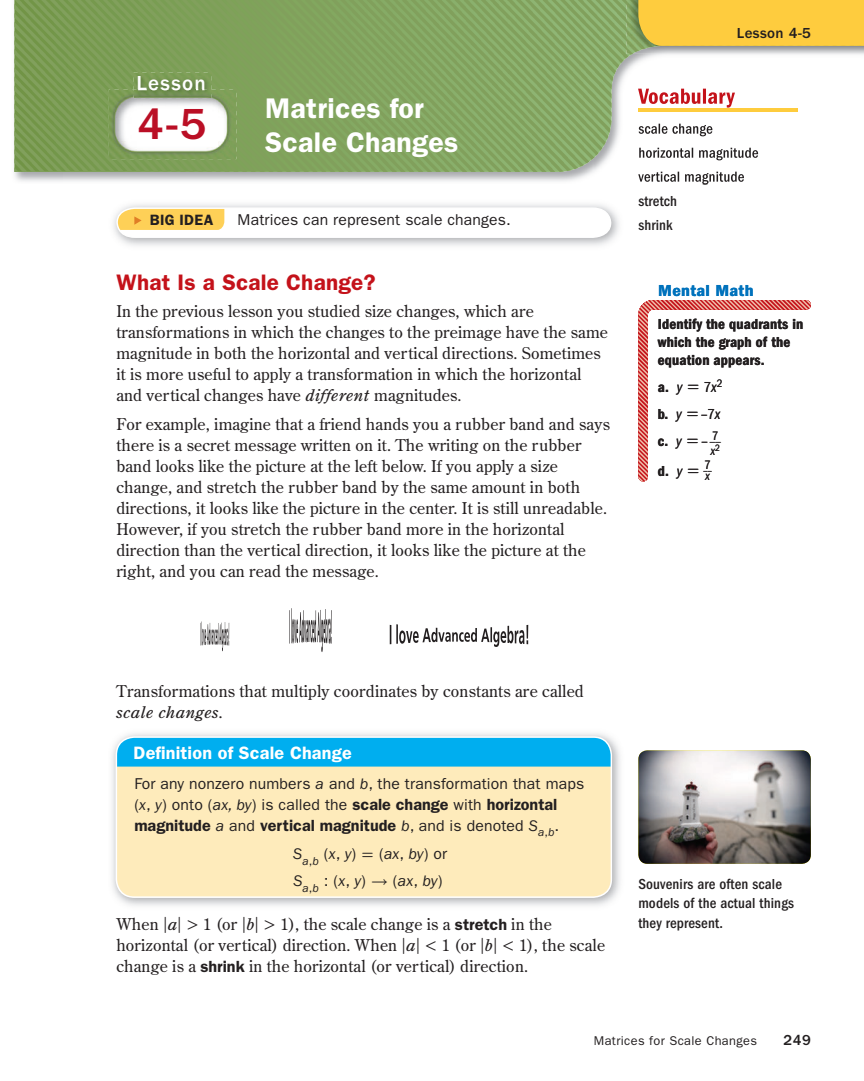
<style>
.page{position:relative;width:864px;height:1081px;background:#fff}
.page>*{position:absolute;margin:0;border:0;box-sizing:border-box;transform-origin:0 0}
.t1{font:500 45px "ITC Franklin Gothic Std";color:#ba0f25}
.t2{font:600 28.5px/34.5px "ITC Franklin Gothic Std";letter-spacing:.01em;color:#fff}
.t3{font:600 22.5px "ITC Franklin Gothic Std";letter-spacing:.01em;color:#c4121a}
.t4{font:500 21px "ITC Franklin Gothic Std";letter-spacing:.06em;color:#fff}
.t5{font:600 18px "ITC Franklin Gothic Std";letter-spacing:.01em;color:#fff}
.t6{font:16.5px "ITC Franklin Gothic Std Dm Cd";letter-spacing:.02em;color:#0072bc;scale:1.12 1}
.t7{font:16.2px/21px "Century Old Style Std";letter-spacing:.01em;color:#231f20}
.t8{font:600 16.2px "ITC Franklin Gothic Std";color:#231f20}
.t9{font:15.75px/21px "ITC Franklin Gothic Std";letter-spacing:.01em;color:#231f20}
.t10{font:15px/18px "ITC Franklin Gothic Std Dm Cd";letter-spacing:.01em;color:#231f20}
.t11{font:500 condensed 15px/19.5px "ITC Franklin Gothic Std";letter-spacing:.01em;color:#231f20}
.t12{font:500 15px "ITC Franklin Gothic Std";letter-spacing:.025em;color:#231f20}
.t13{font:600 15px "ITC Franklin Gothic Std";letter-spacing:.02em;color:#231f20}
.t14{font:12.75px "ITC Franklin Gothic Std";letter-spacing:.03em;color:#231f20}
.t15{font:italic condensed 12.75px "ITC Franklin Gothic Std";color:#231f20}
.s1{font-style:italic}
.s2{font-family:"ITC Franklin Gothic Std";font-style:italic;font-stretch:condensed}
.s3{font-family:"Uni Math";font-size:16.2px}
.s4{font-family:"ITC Franklin Gothic Std";font-stretch:condensed}
.s5{font-family:"Uni Math"}
.s6{font-weight:600;font-size:16.2px}
.s7{font-weight:400;font-style:italic;font-size:15.75px}
.s8{font-weight:400;font-size:15.75px}
.s9{font-family:"ITC Franklin Gothic Std";font-weight:600}
</style>
<div class="page">
<svg style="left:116px;top:207px;width:496px;height:32px"></svg>
<svg style="left:390px;top:624px;width:138px;height:23px"></svg>
<svg style="left:200px;top:621px;width:30px;height:30px"></svg>
<svg style="left:289px;top:608px;width:43px;height:44px"></svg>
<div style="left:116px;top:737px;width:495px;height:160px;background:#feebbb;border-radius:18px"></div>
<div style="left:116px;top:737px;width:495px;height:29px;background:#00aeef"></div>
<div style="left:116px;top:736px;width:496px;height:162px;border:2px solid #fff;border-radius:18px"></div>
<svg style="left:638px;top:300px;width:173px;height:181px"></svg>
<img style="left:14px;top:172px;width:50px;height:10px">
<img style="left:723px;top:172px;width:21px;height:10px">
<img style="left:638px;top:172px;width:85px;height:12px">
<img style="left:14px;top:0;width:850px;height:172px">
<img style="left:134px;top:72px;width:78px;height:17px">
<img style="left:138px;top:76px;width:66px;height:13px">
<img style="left:109px;top:89px;width:127px;height:70px">
<img style="left:626px;top:0;width:238px;height:54px">
<img style="left:638px;top:750px;width:173px;height:114px;border-radius:9px">
<div style="left:638px;top:0;width:226px;height:46px;background:#fecc3e"></div>
<p class="t4" style="left:137px;top:76px;width:71px">Lesson</p>
<p class="t1" style="left:137px;top:108px;width:71px">4-5</p>
<p class="t2" style="left:265px;top:93px;width:195px">Matrices for<br>Scale Changes</p>
<p class="t13" style="left:150px;top:214px;width:65px">BIG IDEA</p>
<p class="t9" style="left:238px;top:210px;width:275px">Matrices can represent scale changes.</p>
<p class="t3" style="left:117px;top:274px;width:261px">What Is a Scale Change?</p>
<p class="t7" style="left:116px;top:302px;width:493px">In the previous lesson you studied size changes, which are transformations in which the changes to the preimage have the same magnitude in both the horizontal and vertical directions. Sometimes it is more useful to apply a transformation in which the horizontal and vertical changes have <span class="s1">different</span> magnitudes.</p>
<p class="t7" style="left:116px;top:414px;width:495px">For example, imagine that a friend hands you a rubber band and says there is a secret message written on it. The writing on the rubber band looks like the picture at the left below. If you apply a size change, and stretch the rubber band by the same amount in both directions, it looks like the picture in the center. It is still unreadable.<br>However, if you stretch the rubber band more in the horizontal direction than the vertical direction, it looks like the picture at the right, and you can read the message.</p>
<p class="t12" style="left:737px;top:28px;width:76px">Lesson 4-5</p>
<p class="t11" style="left:638px;top:190px;width:40px;line-height:24px">stretch shrink</p>
<p class="t6" style="left:658px;top:285px;width:87px">Mental Math</p>
<p class="t10" style="left:658px;top:316px;width:147px">Identify the quadrants in which the graph of the equation appears.</p>
<p class="t10" style="left:658px;top:375px;width:66px;line-height:27px">a. <span class="s2">y</span> <span class="s3">=</span> <span class="s4">7</span><span class="s2">x</span><sup>2 </sup>b. <span class="s2">y</span> <span class="s3">=</span> <span class="s5">–</span><span class="s4">7</span><span class="s2">x </span>c. <span class="s2">y</span> <span class="s3">=</span> <span class="s5">–</span> <sup>__</sup><sup>7</sup></p>
<p class="t15" style="left:711px;top:447px;width:11px">x<sup>2</sup></p>
<p class="t10" style="left:658px;top:463px;width:55px">d. <span class="s2">y</span> <span class="s3">=</span> <sup>__</sup><sup>7</sup></p>
<p class="t15" style="left:706px;top:471px;width:6px">x</p>
<p class="t7" style="left:116px;top:681px;width:469px">Transformations that multiply coordinates by constants are called <span class="s1">scale changes.</span></p>
<p class="t5" style="left:134px;top:746px;width:220px">Definition of Scale Change</p>
<p class="t9" style="left:134px;top:774px;width:451px">For any nonzero numbers <span class="s1">a</span> and <span class="s1">b</span>, the transformation that maps (<span class="s1">x</span>, <span class="s1">y</span>) onto (<span class="s1">ax, by</span>) is called the <span class="s6">scale change</span> with <span class="s6">horizontal</span></p>
<p class="t8" style="left:134px;top:819px;width:426px">magnitude <span class="s7">a</span> <span class="s8">and</span> vertical magnitude <span class="s7">b</span><span class="s8">, and is denoted</span> <span class="s7">S</span><sub>a</sub><sub>,</sub><sub>b</sub><span class="s8">.</span></p>
<p class="t9" style="left:293px;top:842px;width:156px;line-height:27px"><span class="s1">S</span><sub>a</sub><sub>,</sub><sub>b</sub> (<span class="s1">x</span>, <span class="s1">y</span>) <span class="s3">=</span> (<span class="s1">ax</span>, <span class="s1">by</span>) or<br><span class="s1">S</span><sub>a</sub><sub>,</sub><sub>b</sub> : (<span class="s1">x</span>, <span class="s1">y</span>) <span class="s5">→</span> (<span class="s1">ax</span>, <span class="s1">by</span>)</p>
<p class="t7" style="left:116px;top:914px;width:490px">When <span class="s5">|</span><span class="s1">a</span><span class="s5">| &gt;</span> 1 (or <span class="s5">|</span><span class="s1">b</span><span class="s5">| &gt;</span> 1), the scale change is a <span class="s9">stretch</span> in the horizontal (or vertical) direction. When <span class="s5">|</span><span class="s1">a</span><span class="s5">| &lt;</span> 1 (or <span class="s5">|</span><span class="s1">b</span><span class="s5">| &lt;</span> 1), the scale change is a <span class="s9">shrink</span> in the horizontal (or vertical) direction.</p>
<p class="t11" style="left:638px;top:875px;width:157px">Souvenirs are often scale models of the actual things they represent.</p>
<p class="t14" style="left:594px;top:1036px;width:165px">Matrices for Scale Changes</p>
<p class="t12" style="left:784px;top:1035px;width:29px">249</p>
</div>
